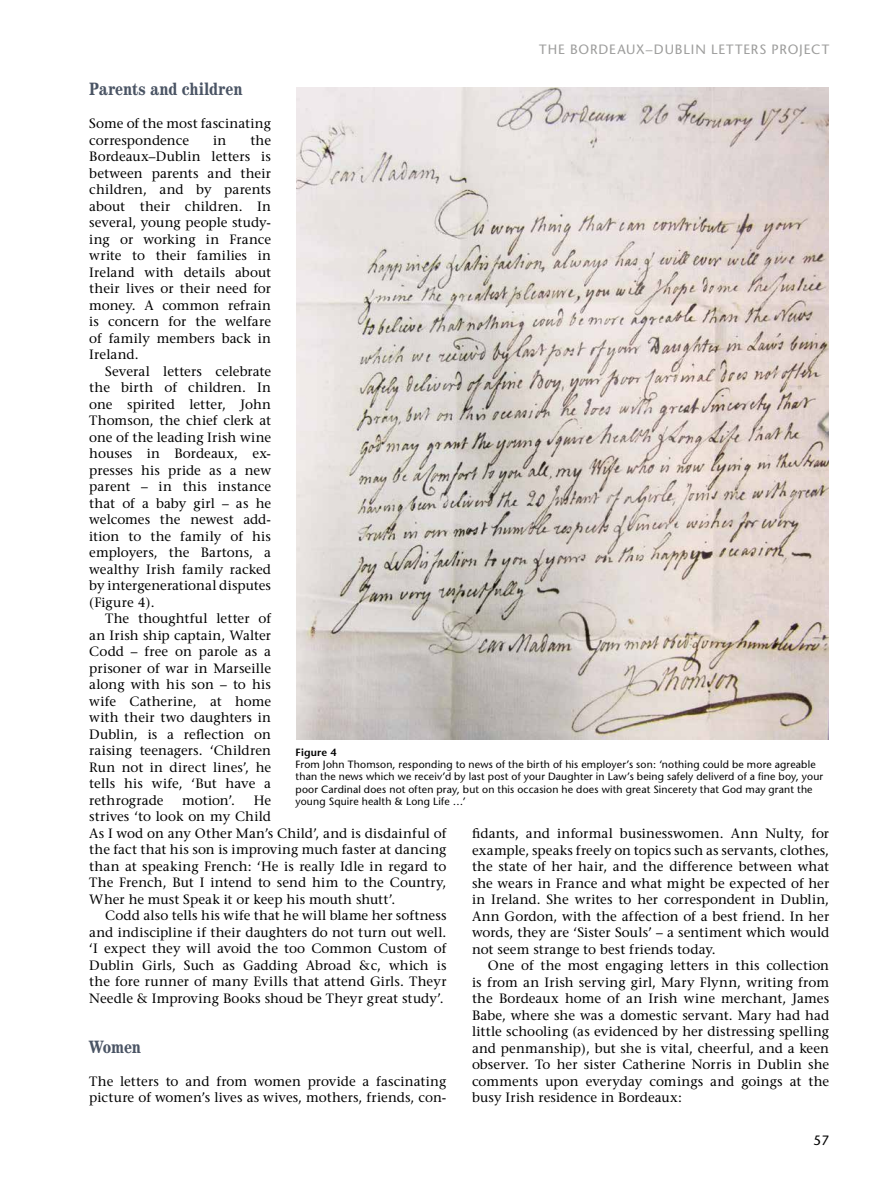
<style>
.page{position:relative;width:893px;height:1191px;background:#fff}
.page>*{position:absolute;margin:0;border:0;box-sizing:border-box;transform-origin:0 0}
.t1{font:700 condensed 18px "Century IT Cby BT";letter-spacing:-.005em;color:#4a5464}
.t2{font:13.5px/16.5px "Stone Serif";letter-spacing:.005em;color:#000;text-align:justify}
.t3{font:13.5px "Stone Sans";letter-spacing:.065em;color:#9d9d9c}
.t4{font:13.5px "Stone Sans";color:#000}
.t5{font:10.5px/12.5px "Stone Sans";letter-spacing:.015em;color:#000}
.t6{font:600 10.5px "Stone Sans";letter-spacing:.02em;color:#000}
</style>
<div class="page">
<img style="left:297px;top:87px;width:531px;height:652px">
<p class="t3" style="left:539px;top:41px;width:69px">The Bordea</p>
<p class="t3" style="left:626px;top:41px;width:57px">ux–Dublin</p>
<p class="t3" style="left:711px;top:41px;width:9px">lette</p>
<p class="t3" style="left:751px;top:41px;width:57px">rs project</p>
<h1 class="t1" style="left:89px;top:78px;width:155px">Parents and children</h1>
<p class="t2" style="left:89px;top:115px;width:183px">Some of the most fascinating correspondence</p>
<p class="t2" style="left:89px;top:132px;width:183px;text-indent:161px">the Bordeaux–Dublin letters is between parents and their children, and by parents about their children. In several, young people study&shy;ing or working in France write to their families in Ireland with details about their lives or their need for money. A common refrain is concern for the welfare of family members back in Ireland.</p>
<p class="t2" style="left:89px;top:363px;width:183px;text-indent:16px">Several letters celebrate the birth of children. In one spirited letter, John Thomson, the chief clerk at one of the leading Irish wine houses in Bordeaux, ex&shy;presses his pride as a new parent – in this instance that of a baby girl – as he welcomes the newest add&shy;ition to the family of his employers, the Bartons, a wealthy Irish family racked by intergenerational disputes (Figure 4).</p>
<p class="t2" style="left:89px;top:610px;width:183px;text-indent:16px">The thoughtful letter of an Irish ship captain, Walter Codd – free on parole as a prisoner of war in Marseille along with his son – to his wife Catherine, at home with their two daughters in Dublin, is a reflection on raising teenagers. ‘Children Run not in direct lines’, he tells his wife, ‘But have a rethrograde</p>
<p class="t2" style="left:213px;top:132px;width:15px">in</p>
<p class="t6" style="left:296px;top:745px;width:42px">Figure 4</p>
<p class="t5" style="left:296px;top:758px;width:529px">From John Thomson, responding to news of the birth of his employer’s son: ‘nothing could be more agreable than the news which we receiv’d by last post of your Daughter in Law’s being safely deliverd of a fine boy, your poor Cardinal does not often pray, but on this occasion he does with great Sincerety that God may grant the young Squire health &amp; Long Life …’</p>
<p class="t2" style="left:182px;top:792px;width:54px">motion’.</p>
<p class="t2" style="left:89px;top:792px;width:359px;text-align:left;text-indent:164px">He<br>strives ‘to look on my Child<br>As I wod on any Other Man’s Child’, and is disdainful of the fact that his son is improving much faster at dancing than at speaking French: ‘He is really Idle in regard to The French, But I intend to send him to the Country, Wher he must Speak it or keep his mouth shutt’.</p>
<p class="t2" style="left:89px;top:907px;width:359px;text-indent:16px">Codd also tells his wife that he will blame her softness and indiscipline if their daughters do not turn out well. ‘I expect they will avoid the too Common Custom of Dublin Girls, Such as Gadding Abroad &amp;c, which is the fore runner of many Evills that attend Girls. Theyr Needle &amp; Improving Books shoud be Theyr great study’.</p>
<h1 class="t1" style="left:89px;top:1035px;width:53px">Women</h1>
<p class="t2" style="left:89px;top:1072px;width:359px">The letters to and from women provide a fascinating picture of women’s lives as wives, mothers, friends, con-</p>
<p class="t2" style="left:472px;top:825px;width:359px">fidants, and informal businesswomen. Ann Nulty, for example, speaks freely on topics such as servants, clothes, the state of her hair, and the difference between what she wears in France and what might be expected of her in Ireland. She writes to her correspondent in Dublin, Ann Gordon, with the affection of a best friend. In her words, they are ‘Sister Souls’ – a sentiment which would not seem strange to best friends today.</p>
<p class="t2" style="left:472px;top:957px;width:359px;text-indent:16px">One of the most engaging letters in this collection is from an Irish serving girl, Mary Flynn, writing from the Bordeaux home of an Irish wine merchant, James Babe, where she was a domestic servant. Mary had had little schooling (as evidenced by her distressing spelling and penmanship), but she is vital, cheerful, and a keen observer. To her sister Catherine Norris in Dublin she comments upon everyday comings and goings at the busy Irish residence in Bordeaux:</p>
<p class="t4" style="left:814px;top:1131px;width:17px">57</p>
</div>
